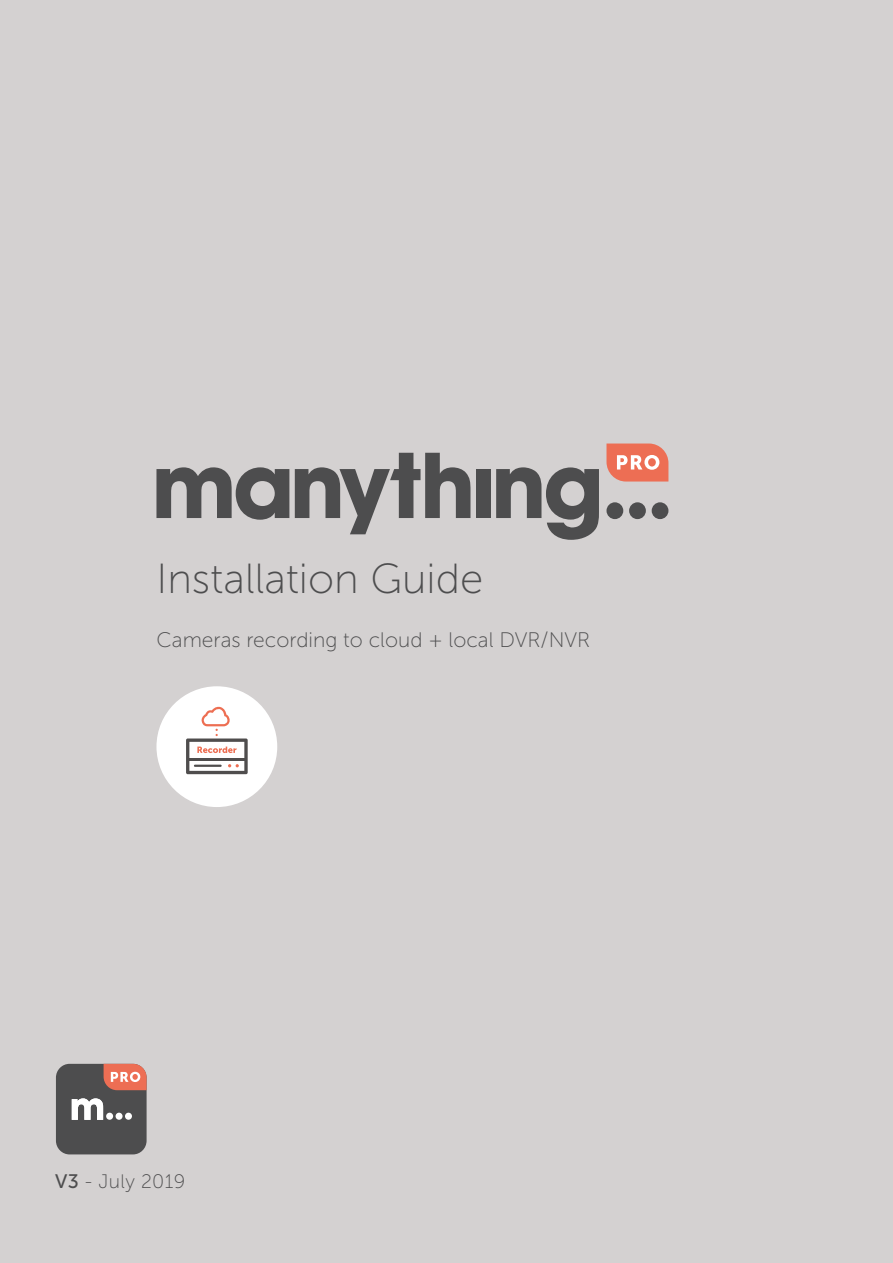
<style>
.page{position:relative;width:893px;height:1263px;background:#d4d1d1}
.page>*{position:absolute;margin:0;border:0;box-sizing:border-box;transform-origin:0 0}
.t1{font:42px "Museo Sans 100";color:#4d4d4e}
.t2{font:21px "Museo Sans 100";color:#4d4d4e}
.t3{font:19.5px "Museo Sans 100";letter-spacing:.02em;color:#4d4d4e}
.s1{font-family:"Museo Sans 500"}
</style>
<div class="page">
<svg style="left:156px;top:467px;width:133px;height:53px"></svg>
<svg style="left:295px;top:453px;width:175px;height:81px"></svg>
<div style="left:476px;top:469px;width:15px;height:49px;background:#4d4d4e"></div>
<svg style="left:496px;top:467px;width:103px;height:73px"></svg>
<div style="left:606px;top:502px;width:17px;height:17px;background:#4d4d4e;border-radius:50%"></div>
<div style="left:629px;top:502px;width:17px;height:17px;background:#4d4d4e;border-radius:50%"></div>
<div style="left:652px;top:502px;width:16px;height:17px;background:#4d4d4e;border-radius:50%"></div>
<svg style="left:606px;top:443px;width:62px;height:38px;background:#ed8b77"></svg>
<div style="left:56px;top:1064px;width:91px;height:90px;background:#4d4d4e;border-radius:14px"></div>
<div style="left:106px;top:1113px;width:7px;height:7px;background:#fff;border-radius:50%"></div>
<div style="left:116px;top:1113px;width:7px;height:7px;background:#fff;border-radius:50%"></div>
<div style="left:125px;top:1113px;width:7px;height:7px;background:#fff;border-radius:50%"></div>
<svg style="left:72px;top:1098px;width:31px;height:22px"></svg>
<svg style="left:104px;top:1064px;width:43px;height:26px"></svg>
<div style="left:156px;top:686px;width:121px;height:121px;background:#fff;border-radius:50%"></div>
<svg style="left:186px;top:706px;width:62px;height:68px"></svg>
<hr style="left:194px;top:765px;width:28px;height:2px;background:#4f4d4d">
<h1 class="t1" style="left:156px;top:556px;width:328px">Installation Guide</h1>
<p class="t2" style="left:156px;top:629px;width:435px">Cameras recording to cloud + local DVR/NVR</p>
<p class="t3" style="left:55px;top:1171px;width:132px"><span class="s1">V3</span> - July 2019</p>
</div>
